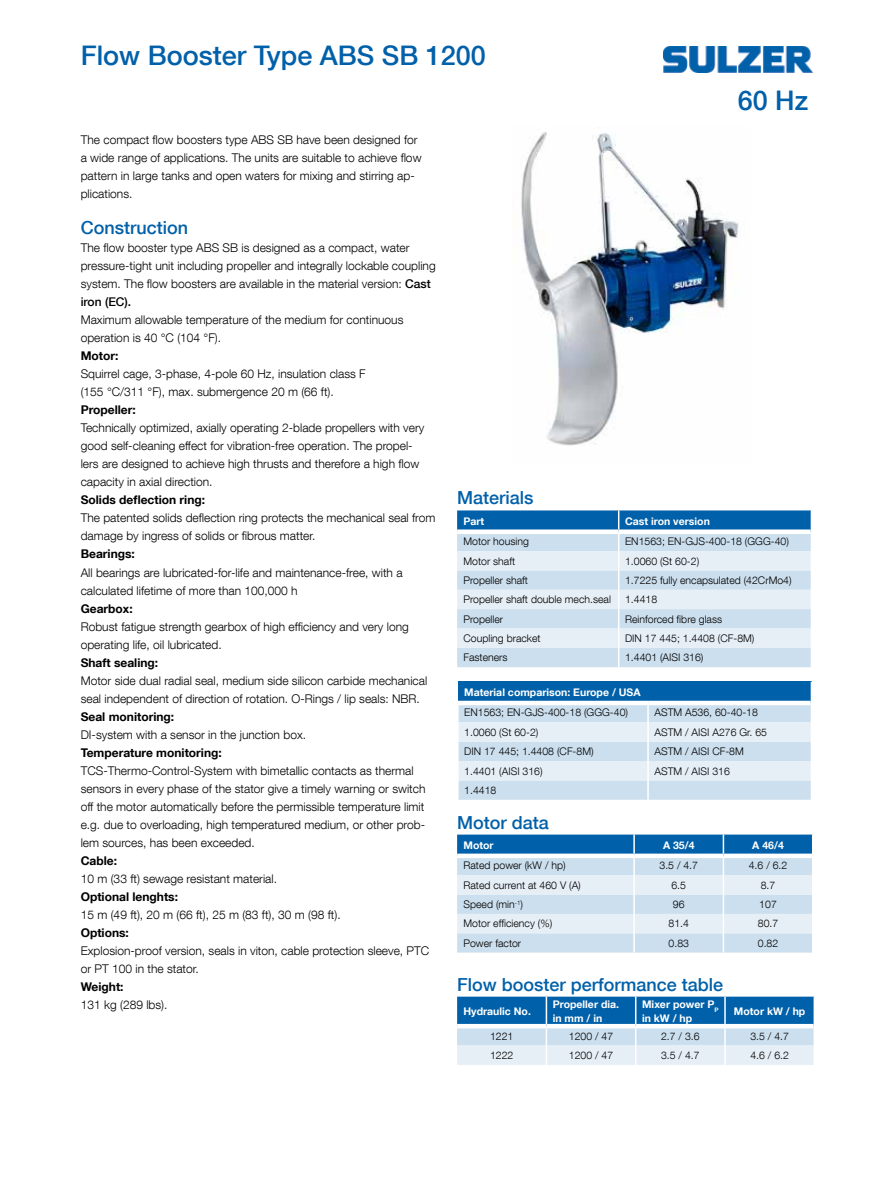
<style>
.page{position:relative;width:893px;height:1191px;background:#fff}
.page>*{position:absolute;margin:0;border:0;box-sizing:border-box;transform-origin:0 0}
.t1{font:500 27px "Helvetica Neue LT Com";color:#0060a9}
.t2{font:500 18px "Helvetica Neue LT Com";color:#0060a9}
.t3{font:300 12px/18px "Helvetica Neue LT Com";color:#000}
.t4{font:700 12px "Helvetica Neue LT Com";color:#000}
.t5{font:300 10.5px "Helvetica Neue LT Com";color:#000}
.t6{font:700 10.5px/13.5px "Helvetica Neue LT Com";color:#fff}
.s1{font-weight:500}
</style>
<div class="page">
<img style="left:663px;top:46px;width:149px;height:26px">
<img style="left:521px;top:132px;width:218px;height:314px">
<svg style="left:457px;top:510px;width:355px;height:157px;background:#bfd7e9"></svg>
<svg style="left:458px;top:681px;width:354px;height:118px;background:#b5d0e5"></svg>
<svg style="left:457px;top:834px;width:356px;height:118px;background:#b6d1e6"></svg>
<svg style="left:457px;top:996px;width:358px;height:68px;background:#87b4d6"></svg>
<h1 class="t1" style="left:81px;top:39px;width:407px">Flow Booster Type ABS SB 1200</h1>
<h1 class="t1" style="left:738px;top:84px;width:72px">60 Hz</h1>
<p class="t3" style="left:81px;top:131px;width:342px">The compact flow boosters type ABS SB have been designed for a wide range of applications. The units are suitable to achieve flow pattern in large tanks and open waters for mixing and stirring ap&shy;plications.</p>
<h2 class="t2" style="left:81px;top:217px;width:109px">Construction</h2>
<p class="t3" style="left:81px;top:239px;width:356px">The flow booster type ABS SB is designed as a compact, water pressure-tight unit including propeller and integrally lockable coupling system. The flow boosters are available in the material version: <span class="s1">Cast iron (EC).</span></p>
<p class="t3" style="left:81px;top:311px;width:324px">Maximum allowable temperature of the medium for continuous operation is 40 °C (104 °F).</p>
<p class="t4" style="left:81px;top:348px;width:39px">Motor:</p>
<p class="t3" style="left:81px;top:365px;width:286px">Squirrel cage, 3-phase, 4-pole 60 Hz, insulation class F (155 °C/311 °F), max. submergence 20 m (66 ft).</p>
<p class="t4" style="left:81px;top:402px;width:57px">Propeller:</p>
<p class="t3" style="left:81px;top:419px;width:345px">Technically optimized, axially operating 2-blade propellers with very good self-cleaning effect for vibration-free operation. The propel&shy;lers are designed to achieve high thrusts and therefore a high flow capacity in axial direction.</p>
<p class="t4" style="left:81px;top:492px;width:126px">Solids deflection ring:</p>
<p class="t3" style="left:81px;top:509px;width:356px">The patented solids deflection ring protects the mechanical seal from damage by ingress of solids or fibrous matter.</p>
<p class="t4" style="left:81px;top:546px;width:56px">Bearings:</p>
<p class="t3" style="left:81px;top:563px;width:323px">All bearings are lubricated-for-life and maintenance-free, with a calculated lifetime of more than 100,000 h</p>
<p class="t4" style="left:81px;top:600px;width:53px">Gearbox:</p>
<p class="t3" style="left:81px;top:617px;width:330px">Robust fatigue strength gearbox of high efficiency and very long operating life, oil lubricated.</p>
<p class="t4" style="left:81px;top:654px;width:79px">Shaft sealing:</p>
<p class="t3" style="left:81px;top:671px;width:348px">Motor side dual radial seal, medium side silicon carbide mechanical seal independent of direction of rotation. O-Rings / lip seals: NBR.</p>
<p class="t4" style="left:81px;top:708px;width:95px">Seal monitoring:</p>
<p class="t3" style="left:81px;top:725px;width:227px">DI-system with a sensor in the junction box.</p>
<p class="t4" style="left:81px;top:744px;width:143px">Temperature monitoring:</p>
<p class="t3" style="left:81px;top:761px;width:346px">TCS-Thermo-Control-System with bimetallic contacts as thermal sensors in every phase of the stator give a timely warning or switch off the motor automatically before the permissible temperature limit e.g. due to overloading, high temperatured medium, or other prob&shy;lem sources, has been exceeded.</p>
<p class="t4" style="left:81px;top:852px;width:38px">Cable:</p>
<p class="t3" style="left:81px;top:869px;width:198px">10 m (33 ft) sewage resistant material.</p>
<p class="t4" style="left:81px;top:888px;width:99px">Optional lenghts:</p>
<p class="t3" style="left:81px;top:905px;width:261px">15 m (49 ft), 20 m (66 ft), 25 m (83 ft), 30 m (98 ft).</p>
<p class="t4" style="left:81px;top:924px;width:50px">Options:</p>
<p class="t3" style="left:81px;top:941px;width:350px">Explosion-proof version, seals in viton, cable protection sleeve, PTC or PT 100 in the stator.</p>
<p class="t4" style="left:81px;top:978px;width:44px">Weight:</p>
<p class="t3" style="left:81px;top:995px;width:88px">131 kg (289 lbs).</p>
<h2 class="t2" style="left:457px;top:487px;width:78px">Materials</h2>
<p class="t6" style="left:463px;top:514px;width:22px">Part</p>
<p class="t6" style="left:625px;top:514px;width:86px">Cast iron version</p>
<p class="t5" style="left:463px;top:535px;width:67px">Motor housing</p>
<p class="t5" style="left:625px;top:535px;width:165px">EN1563; EN-GJS-400-18 (GGG-40)</p>
<p class="t5" style="left:463px;top:554px;width:53px">Motor shaft</p>
<p class="t5" style="left:625px;top:554px;width:76px">1.0060 (St 60-2)</p>
<p class="t5" style="left:463px;top:574px;width:66px">Propeller shaft</p>
<p class="t5" style="left:625px;top:574px;width:168px">1.7225 fully encapsulated (42CrMo4)</p>
<p class="t5" style="left:463px;top:593px;width:149px">Propeller shaft double mech.seal</p>
<p class="t5" style="left:625px;top:593px;width:34px">1.4418</p>
<p class="t5" style="left:463px;top:612px;width:41px">Propeller</p>
<p class="t5" style="left:625px;top:612px;width:99px">Reinforced fibre glass</p>
<p class="t5" style="left:463px;top:632px;width:79px">Coupling bracket</p>
<p class="t5" style="left:625px;top:632px;width:131px">DIN 17 445; 1.4408 (CF-8M)</p>
<p class="t5" style="left:463px;top:651px;width:46px">Fasteners</p>
<p class="t5" style="left:625px;top:651px;width:80px">1.4401 (AISI 316)</p>
<p class="t6" style="left:464px;top:685px;width:178px">Material comparison: Europe / USA</p>
<p class="t5" style="left:464px;top:706px;width:165px">EN1563; EN-GJS-400-18 (GGG-40)</p>
<p class="t5" style="left:654px;top:706px;width:105px">ASTM A536, 60-40-18</p>
<p class="t5" style="left:464px;top:725px;width:76px">1.0060 (St 60-2)</p>
<p class="t5" style="left:654px;top:725px;width:114px">ASTM / AISI A276 Gr. 65</p>
<p class="t5" style="left:464px;top:745px;width:131px">DIN 17 445; 1.4408 (CF-8M)</p>
<p class="t5" style="left:654px;top:745px;width:91px">ASTM / AISI CF-8M</p>
<p class="t5" style="left:464px;top:764px;width:80px">1.4401 (AISI 316)</p>
<p class="t5" style="left:654px;top:764px;width:77px">ASTM / AISI 316</p>
<p class="t5" style="left:464px;top:783px;width:34px">1.4418</p>
<h2 class="t2" style="left:457px;top:811px;width:93px">Motor data</h2>
<p class="t6" style="left:463px;top:838px;width:32px">Motor</p>
<p class="t6" style="left:663px;top:838px;width:33px">A 35/4</p>
<p class="t6" style="left:752px;top:838px;width:33px">A 46/4</p>
<p class="t5" style="left:463px;top:859px;width:104px">Rated power (kW / hp)</p>
<p class="t5" style="left:659px;top:859px;width:40px">3.5 / 4.7</p>
<p class="t5" style="left:749px;top:859px;width:40px">4.6 / 6.2</p>
<p class="t5" style="left:463px;top:878px;width:119px">Rated current at 460 V (A)</p>
<p class="t5" style="left:671px;top:878px;width:16px">6.5</p>
<p class="t5" style="left:761px;top:878px;width:16px">8.7</p>
<p class="t5" style="left:463px;top:898px;width:61px">Speed (min<sup>-1</sup>)</p>
<p class="t5" style="left:673px;top:898px;width:13px">96</p>
<p class="t5" style="left:759px;top:898px;width:19px">107</p>
<p class="t5" style="left:463px;top:917px;width:90px">Motor efficiency (%)</p>
<p class="t5" style="left:669px;top:917px;width:22px">81.4</p>
<p class="t5" style="left:758px;top:917px;width:22px">80.7</p>
<p class="t5" style="left:463px;top:936px;width:59px">Power factor</p>
<p class="t5" style="left:669px;top:936px;width:22px">0.83</p>
<p class="t5" style="left:758px;top:936px;width:22px">0.82</p>
<h2 class="t2" style="left:457px;top:973px;width:268px">Flow booster performance table</h2>
<p class="t6" style="left:463px;top:1004px;width:69px">Hydraulic No.</p>
<p class="t6" style="left:553px;top:997px;width:68px">Propeller dia. in mm / in</p>
<p class="t6" style="left:642px;top:997px;width:78px">Mixer power P<sub>P </sub>in kW / hp</p>
<p class="t6" style="left:734px;top:1004px;width:73px">Motor kW / hp</p>
<p class="t5" style="left:490px;top:1029px;width:25px">1221</p>
<p class="t5" style="left:569px;top:1029px;width:46px">1200 / 47</p>
<p class="t5" style="left:661px;top:1029px;width:40px">2.7 / 3.6</p>
<p class="t5" style="left:750px;top:1029px;width:40px">3.5 / 4.7</p>
<p class="t5" style="left:490px;top:1048px;width:25px">1222</p>
<p class="t5" style="left:569px;top:1048px;width:46px">1200 / 47</p>
<p class="t5" style="left:661px;top:1048px;width:40px">3.5 / 4.7</p>
<p class="t5" style="left:750px;top:1048px;width:40px">4.6 / 6.2</p>
</div>
